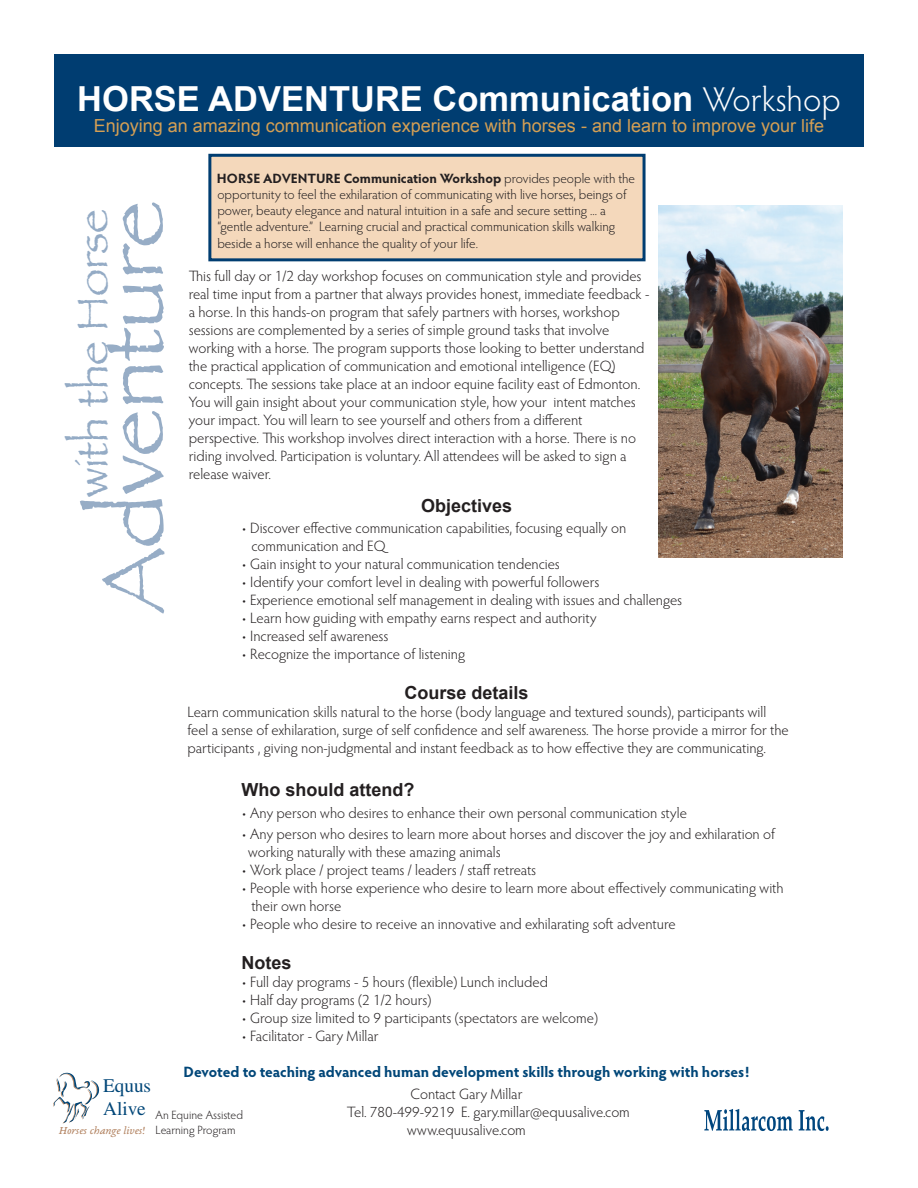
<style>
.page{position:relative;width:918px;height:1188px;background:#fff}
.page>*{position:absolute;margin:0;border:0;box-sizing:border-box;transform-origin:0 0}
.t1{font:88.5px "Papyrus";color:#97adc6}
.t2{font:45px "Papyrus";color:#94abc5}
.t3{font:700 34.5px "Arial";color:#fff}
.t4{font:19.2px/23.1px "STIX General";color:#004678}
.t5{font:18px "Arial";color:#d49f54}
.t6{font:700 18px "Arial";color:#231f20}
.t7{font:300 15px/18px "Hypatia Sans Pro";color:#231f20}
.t8{font:700 15px "Hypatia Sans Pro";letter-spacing:-.005em;color:#004678}
.t9{font:300 13.5px "Hypatia Sans Pro";color:#231f20}
.t10{font:700 13.5px "Hypatia Sans Pro";color:#231f20}
.t11{font:300 12px/14.4px "Hypatia Sans Pro";color:#231f20}
.t12{font:italic 11.55px "EB Garamond 08";color:#b48665}
.s1{font-family:"Hypatia Sans Pro";font-weight:300}
.s2{font-weight:300}
</style>
<div class="page">
<div style="left:54px;top:54px;width:810px;height:92px;background:#003d71"></div>
<svg style="left:704px;top:1109px;width:89px;height:22px"></svg>
<svg style="left:799px;top:1110px;width:30px;height:21px"></svg>
<img style="left:658px;top:205px;width:185px;height:352px">
<div style="left:210px;top:155px;width:434px;height:105px;background:#f4d8bb"></div>
<div style="left:208px;top:154px;width:438px;height:107px;border:3px solid #003d71"></div>
<svg style="left:53px;top:1073px;width:47px;height:51px"></svg>
<p class="t3" style="left:77px;top:76px;width:765px">HORSE ADVENTURE Communication <span class="s1">Workshop</span></p>
<p class="t5" style="left:94px;top:114px;width:732px">Enjoying an amazing communication experience with horses - and learn to improve your life</p>
<p class="t10" style="left:217px;top:169px;width:420px">HORSE ADVENTURE Communication Workshop <span class="s2">provides people with the</span></p>
<p class="t9" style="left:217px;top:186px;width:411px">opportunity to feel the exhilaration of communicating with live horses, beings of</p>
<p class="t9" style="left:217px;top:202px;width:390px">power, beauty elegance and natural intuition in a safe and secure setting ... a</p>
<p class="t9" style="left:217px;top:218px;width:399px">“gentle adventure.” Learning crucial and practical communication skills walking</p>
<p class="t9" style="left:217px;top:234px;width:262px">beside a horse will enhance the quality of your life.</p>
<p class="t1" style="left:80px;top:613px;width:414px;rotate:-90deg">Adventure</p>
<p class="t2" style="left:65px;top:497px;width:290px;rotate:-90deg">with the Horse</p>
<p class="t7" style="left:189px;top:267px;width:462px">This full day or 1/2 day workshop focuses on communication style and provides real time input from a partner that always provides honest, immediate feedback - a horse. In this hands-on program that safely partners with horses, workshop</p>
<p class="t7" style="left:189px;top:321px;width:457px">sessions are complemented by a series of simple ground tasks that involve working with a horse. The program supports those looking to better understand the practical application of communication and emotional intelligence (EQ)</p>
<p class="t7" style="left:189px;top:375px;width:453px">concepts. The sessions take place at an indoor equine facility east of Edmonton.<br>You will gain insight about your communication style, how your intent matches your impact. You will learn to see yourself and others from a different</p>
<p class="t7" style="left:189px;top:429px;width:449px">perspective. This workshop involves direct interaction with a horse. There is no riding involved. Participation is voluntary. All attendees will be asked to sign a release waiver.</p>
<p class="t6" style="left:421px;top:493px;width:93px">Objectives</p>
<p class="t7" style="left:241px;top:519px;width:386px">• Discover effective communication capabilities, focusing equally on</p>
<p class="t7" style="left:251px;top:537px;width:136px">communication and EQ</p>
<p class="t7" style="left:241px;top:555px;width:320px">• Gain insight to your natural communication tendencies</p>
<p class="t7" style="left:241px;top:573px;width:360px">• Identify your comfort level in dealing with powerful followers</p>
<p class="t7" style="left:241px;top:591px;width:442px">• Experience emotional self management in dealing with issues and challenges</p>
<p class="t7" style="left:241px;top:609px;width:357px">• Learn how guiding with empathy earns respect and authority</p>
<p class="t7" style="left:241px;top:627px;width:148px">• Increased self awareness</p>
<p class="t7" style="left:241px;top:645px;width:225px">• Recognize the importance of listening</p>
<p class="t6" style="left:405px;top:681px;width:126px">Course details</p>
<p class="t7" style="left:187px;top:702px;width:603px">Learn communication skills natural to the horse (body language and textured sounds), participants will feel a sense of exhilaration, surge of self confidence and self awareness. The horse provide a mirror for the participants , giving non-judgmental and instant feedback as to how effective they are communicating.</p>
<p class="t6" style="left:241px;top:778px;width:174px">Who should attend?</p>
<p class="t7" style="left:241px;top:803px;width:447px">• Any person who desires to enhance their own personal communication style</p>
<p class="t7" style="left:248px;top:825px;width:528px;text-indent:-7px">• Any person who desires to learn more about horses and discover the joy and exhilaration of working naturally with these amazing animals</p>
<p class="t7" style="left:241px;top:861px;width:296px">• Work place / project teams / leaders / staff retreats</p>
<p class="t7" style="left:251px;top:879px;width:534px;text-indent:-10px">• People with horse experience who desire to learn more about effectively communicating with their own horse</p>
<p class="t7" style="left:241px;top:915px;width:436px">• People who desire to receive an innovative and exhilarating soft adventure</p>
<p class="t6" style="left:241px;top:951px;width:52px">Notes</p>
<p class="t7" style="left:241px;top:972px;width:308px">• Full day programs - 5 hours (flexible) Lunch included</p>
<p class="t7" style="left:241px;top:990px;width:192px">• Half day programs (2 1/2 hours)</p>
<p class="t7" style="left:241px;top:1008px;width:358px">• Group size limited to 9 participants (spectators are welcome)</p>
<p class="t7" style="left:241px;top:1026px;width:139px">• Facilitator - Gary Millar</p>
<p class="t8" style="left:184px;top:1061px;width:567px">Devoted to teaching advanced human development skills through working with horses!</p>
<p class="t7" style="left:411px;top:1085px;width:113px">Contact Gary Millar</p>
<p class="t7" style="left:347px;top:1103px;width:285px">Tel. 780-499-9219 E. gary.millar@equusalive.com</p>
<p class="t7" style="left:407px;top:1121px;width:120px">www.equusalive.com</p>
<p class="t4" style="left:103px;top:1075px;width:49px">Equus<br>Alive</p>
<p class="t12" style="left:59px;top:1122px;width:87px">Horses change lives!</p>
<p class="t11" style="left:156px;top:1108px;width:89px">An Equine Assisted<br>Learning Program</p>
</div>
